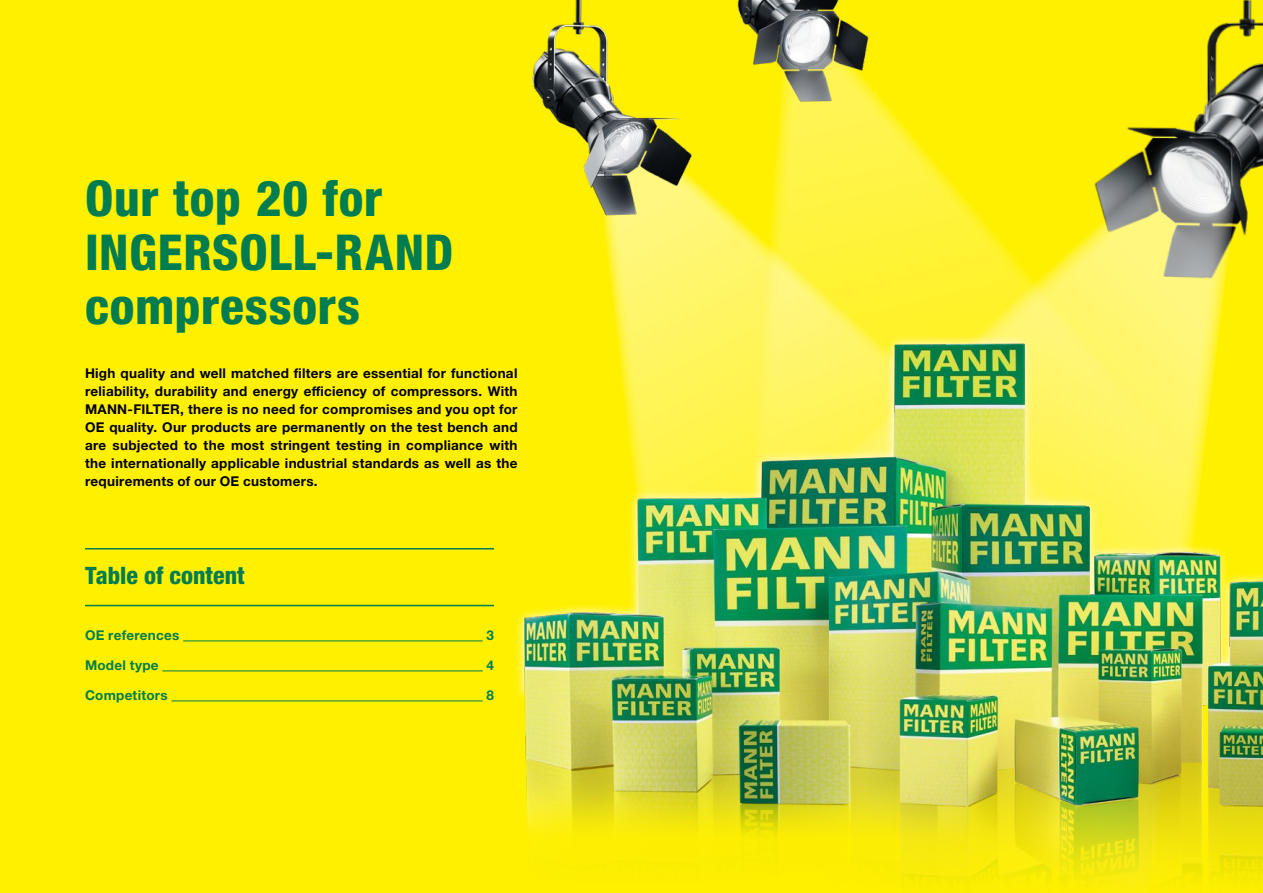
<style>
.page{position:relative;width:1263px;height:893px;background:#fff000}
.page>*{position:absolute;margin:0;border:0;box-sizing:border-box;transform-origin:0 0}
.t1{font:800 condensed 49.5px/54px "Helvetica Neue LTW1 G";letter-spacing:.015em;color:#007d50}
.t2{font:800 condensed 24px "Helvetica Neue LTW1 G";color:#007d50}
.t3{font:700 13.5px/18px "Helvetica Neue LTW1 G";letter-spacing:.02em;color:#000;text-align:justify}
.t4{font:700 13.5px "Helvetica Neue LTW1 G";letter-spacing:.02em;color:#007d50}
</style>
<div class="page">
<img style="left:737px;top:0;width:132px;height:39px">
<img style="left:1208px;top:0;width:55px;height:39px">
<svg style="left:753px;top:39px;width:510px;height:167px"></svg>
<img style="left:399px;top:206px;width:864px;height:686px">
<img style="left:527px;top:1px;width:175px;height:246px">
<hr style="left:183px;top:641px;width:300px;height:1px;background:#007d50">
<hr style="left:162px;top:671px;width:321px;height:1px;background:#007d50">
<hr style="left:171px;top:701px;width:312px;height:1px;background:#007d50">
<hr style="left:85px;top:548px;width:409px;height:1px;background:#007d50">
<hr style="left:85px;top:605px;width:409px;height:1px;background:#007d50">
<h1 class="t1" style="left:85px;top:171px;width:370px">Our top 20 for<br>INGERSOLL-RAND compressors</h1>
<p class="t3" style="left:85px;top:364px;width:434px">High quality and well matched filters are essential for functional reliability, durability and energy efficiency of compressors. With MANN-FILTER, there is no need for compromises and you opt for OE quality. Our products are permanently on the test bench and are subjected to the most stringent testing in compliance with the internationally applicable industrial standards as well as the requirements of our OE customers.</p>
<h2 class="t2" style="left:85px;top:560px;width:161px">Table of content</h2>
<p class="t4" style="left:85px;top:626px;width:96px">OE references</p>
<p class="t4" style="left:486px;top:626px;width:9px">3</p>
<p class="t4" style="left:85px;top:656px;width:75px">Model type</p>
<p class="t4" style="left:486px;top:656px;width:9px">4</p>
<p class="t4" style="left:85px;top:686px;width:84px">Competitors</p>
<p class="t4" style="left:486px;top:686px;width:9px">8</p>
</div>
